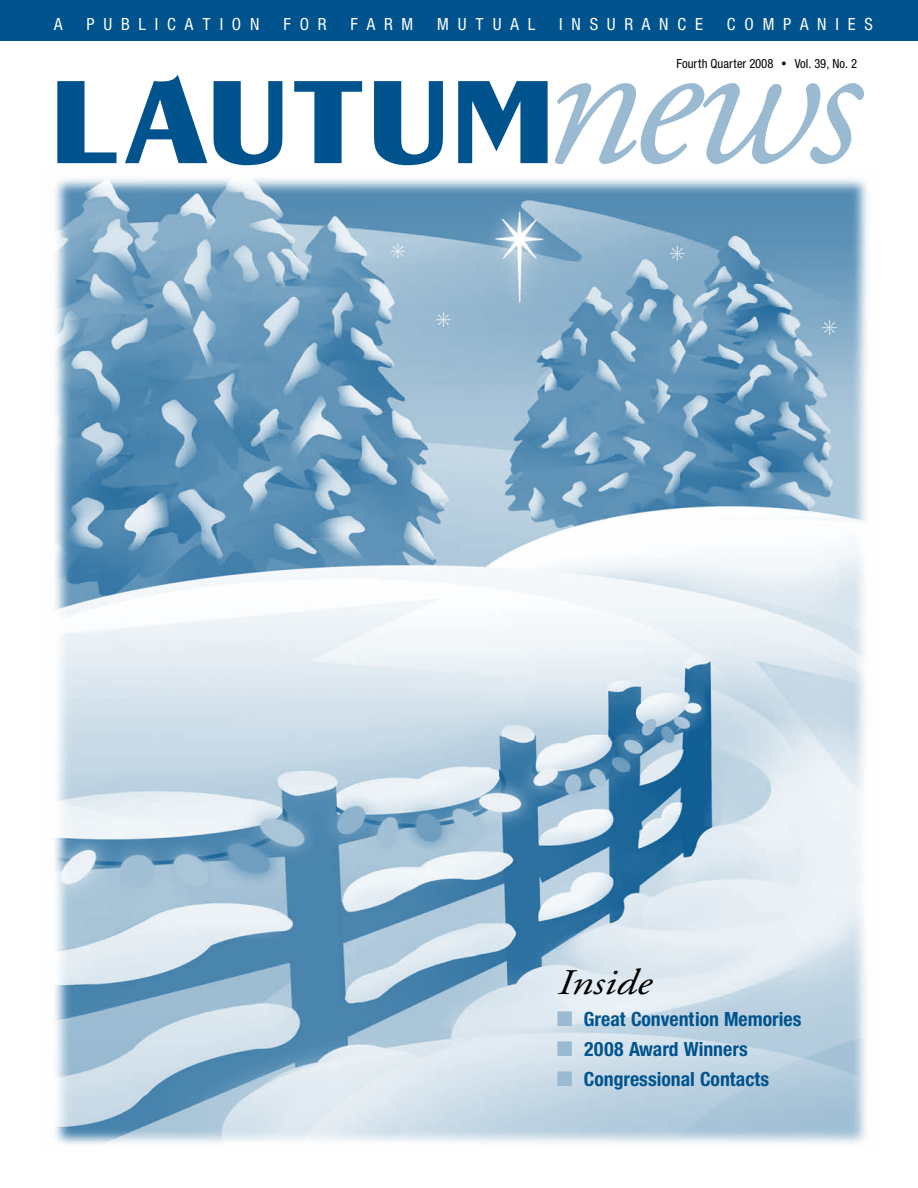
<style>
.page{position:relative;width:918px;height:1188px;background:#fff}
.page>*{position:absolute;margin:0;border:0;box-sizing:border-box;transform-origin:0 0}
.t1{font:italic 192px "Adobe Garamond";color:#99bad1}
.t2{font:123px "Panache Black DTC";letter-spacing:-.01em;color:#00538d}
.t3{font:italic 36px "Adobe Garamond";color:#000;scale:1.2 1}
.t4{font:700 condensed 21px "Sans";color:#00538d}
.t5{font:condensed 18px "Sans";color:#fff}
.t6{font:condensed 13.5px "Sans";color:#000}
.s1{color:#99bad1}
</style>
<div class="page">
<img style="left:53px;top:178px;width:815px;height:967px">
<div style="left:0;top:0;width:918px;height:40px;background:#00538d"></div>
<p class="t5" style="left:54px;top:14px;width:10px">A</p>
<p class="t5" style="left:86px;top:14px;width:175px">P U B L I C A T I O N</p>
<p class="t5" style="left:283px;top:14px;width:45px">F O R</p>
<p class="t5" style="left:351px;top:14px;width:64px">F A R M</p>
<p class="t5" style="left:437px;top:14px;width:100px">M U T U A L</p>
<p class="t5" style="left:559px;top:14px;width:145px">I N S U R A N C E</p>
<p class="t5" style="left:727px;top:14px;width:147px">C O M P A N I E S</p>
<p class="t6" style="left:677px;top:55px;width:182px">Fourth Quarter 2008 • Vol. 39, No. 2</p>
<h2 class="t2" style="left:49px;top:40px;width:508px">LAUTUM</h2>
<h1 class="t1" style="left:544px;top:-2px;width:318px">news</h1>
<h3 class="t3" style="left:558px;top:964px;width:80px">Inside</h3>
<p class="t4" style="left:557px;top:1007px;width:246px"><span class="s1">■</span> Great Convention Memories</p>
<p class="t4" style="left:557px;top:1037px;width:192px"><span class="s1">■</span> 2008 Award Winners</p>
<p class="t4" style="left:557px;top:1067px;width:214px"><span class="s1">■</span> Congressional Contacts</p>
</div>
